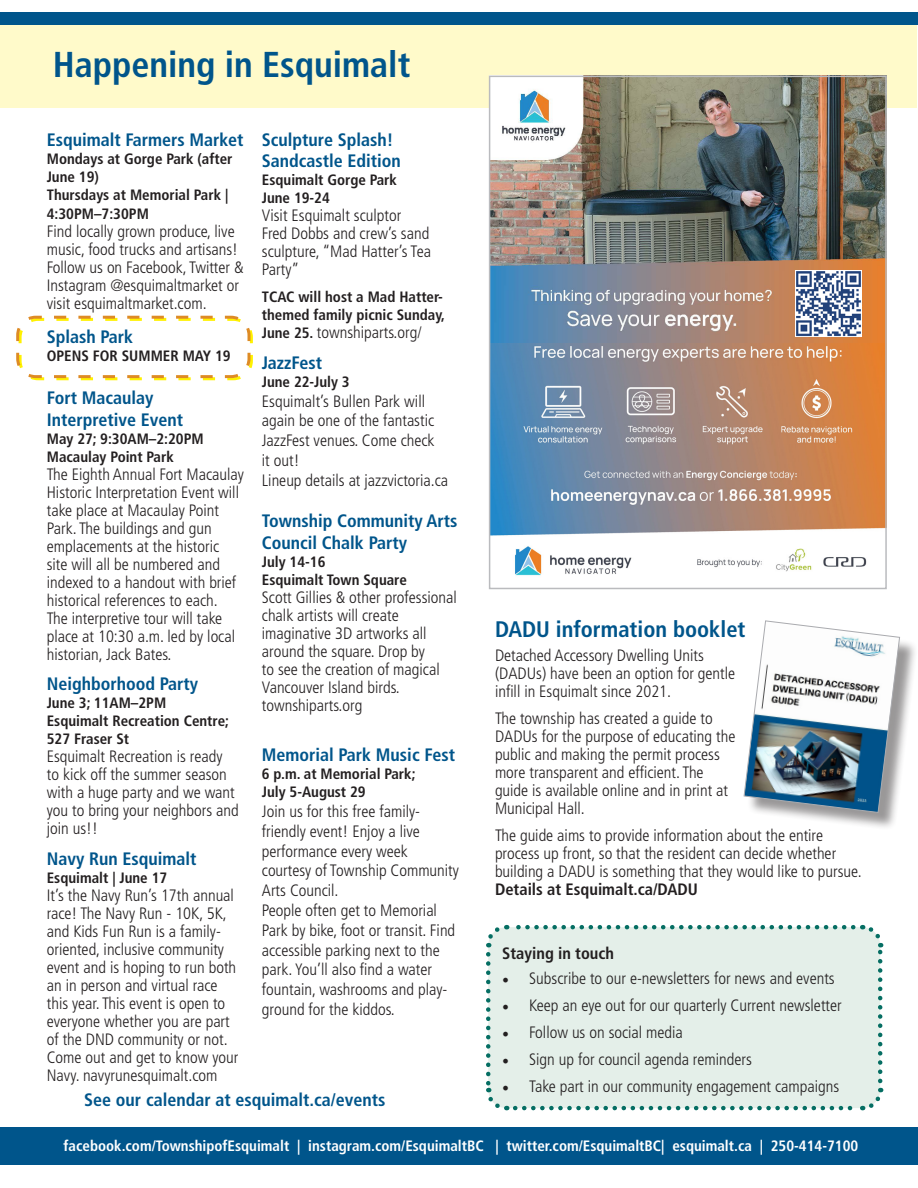
<style>
.page{position:relative;width:918px;height:1188px;background:#fff}
.page>*{position:absolute;margin:0;border:0;box-sizing:border-box;transform-origin:0 0}
.t1{font:700 condensed 36px "Frutiger LT Std";color:#00558b}
.heading_2{font:700 condensed 22.5px "Frutiger LT Std";color:#00558b}
.Event_title{font:700 condensed 18px/21.6px "Frutiger LT Std";color:#00558b}
.Body_text{font:300 condensed 16.5px/18px "Frutiger LT Std";color:#231f20}
.Event_details{font:300 condensed 16.5px/19.8px "Frutiger LT Std";color:#231f20}
.t2{font:700 condensed 16.5px "Frutiger LT Std";color:#231f20}
.Event_details-2{font:700 condensed 15px/18px "Frutiger LT Std";color:#231f20}
.t3{font:700 condensed 15px "Frutiger LT Std";color:#fff}
.Body_text-2{font:700 condensed 15px/18px "Frutiger LT Std";color:#231f20}
.s1{font-weight:700;font-size:15px}
.s2{font-weight:700}
.s3{font-family:"Minion Pro";font-weight:400;font-stretch:normal;font-size:18px}
</style>
<div class="page">
<div style="left:0;top:25px;width:916px;height:83px;background:#fffaca"></div>
<div style="left:0;top:1127px;width:918px;height:38px;background:#00558b"></div>
<div style="left:488px;top:927px;width:392px;height:181px;background:#e4efe9;border-radius:18px"></div>
<svg style="left:486px;top:954px;width:21px;height:157px"></svg>
<svg style="left:515px;top:1088px;width:369px;height:23px"></svg>
<svg style="left:861px;top:924px;width:23px;height:157px"></svg>
<svg style="left:486px;top:924px;width:367px;height:23px"></svg>
<div style="left:0;top:13px;width:918px;height:12px;background:#00558b"></div>
<hr style="left:490px;top:588px;width:396px;height:2px;background:#787bb2">
<div style="left:746px;top:623px;width:172px;height:208px;background:#231f20;opacity:.46"></div>
<img style="left:743px;top:620px;width:157px;height:193px">
<img style="left:492px;top:342px;width:392px;height:234px">
<img style="left:492px;top:79px;width:392px;height:263px">
<img style="left:796px;top:270px;width:66px;height:66px">
<div style="left:489px;top:76px;width:398px;height:513px;border:2px solid #babbbe"></div>
<svg style="left:16px;top:315px;width:237px;height:66px"></svg>
<p class="t1" style="left:53px;top:44px;width:359px">Happening in Esquimalt</p>
<p class="Event_title" style="left:47px;top:129px;width:198px">Esquimalt Farmers Market</p>
<p class="Event_details-2" style="left:47px;top:149px;width:187px">Mondays at Gorge Park (after<br>June 19)</p>
<p class="Event_details-2" style="left:47px;top:185px;width:183px;line-height:19.8px">Thursdays at Memorial Park |<br>4:30PM–7:30PM</p>
<p class="Body_text" style="left:47px;top:223px;width:198px">Find locally grown produce, live music, food trucks and artisans!<br>Follow us on Facebook, Twitter &amp;<br>Instagram @esquimaltmarket or visit esquimaltmarket.com.</p>
<p class="Event_title" style="left:47px;top:326px;width:88px">Splash Park</p>
<p class="Event_details-2" style="left:47px;top:347px;width:185px">OPENS FOR SUMMER MAY 19</p>
<p class="Event_title" style="left:47px;top:387px;width:138px">Fort Macaulay<br>Interpretive Event</p>
<p class="Event_details-2" style="left:47px;top:430px;width:158px">May 27; 9:30AM–2:20PM</p>
<p class="Event_details-2" style="left:47px;top:448px;width:129px">Macaulay Point Park</p>
<p class="Body_text" style="left:47px;top:465px;width:199px">The Eighth Annual Fort Macaulay<br>Historic Interpretation Event will take place at Macaulay Point<br>Park. The buildings and gun emplacements at the historic site will all be numbered and indexed to a handout with brief historical references to each.<br>The interpretive tour will take place at 10:30 a.m. led by local historian, Jack Bates.</p>
<p class="Event_title" style="left:47px;top:673px;width:153px">Neighborhood Party</p>
<p class="Event_details-2" style="left:47px;top:694px;width:121px">June 3; 11AM–2PM</p>
<p class="Event_details-2" style="left:47px;top:712px;width:184px">Esquimalt Recreation Centre;<br>527 Fraser St</p>
<p class="Body_text" style="left:47px;top:748px;width:193px">Esquimalt Recreation is ready to kick off the summer season with a huge party and we want you to bring your neighbors and join us!!</p>
<p class="Event_title" style="left:47px;top:848px;width:151px">Navy Run Esquimalt</p>
<p class="Event_details-2" style="left:47px;top:869px;width:122px">Esquimalt | June 17</p>
<p class="Body_text" style="left:47px;top:887px;width:193px">It’s the Navy Run’s 17th annual race! The Navy Run - 10K, 5K, and Kids Fun Run is a family&shy;oriented, inclusive community event and is hoping to run both an in person and virtual race this year. This event is open to everyone whether you are part of the DND community or not.<br>Come out and get to know your<br>Navy. navyrunesquimalt.com</p>
<p class="Event_title" style="left:262px;top:129px;width:133px">Sculpture Splash!</p>
<p class="Event_title" style="left:262px;top:150px;width:141px">Sandcastle Edition</p>
<p class="Event_details-2" style="left:262px;top:171px;width:137px">Esquimalt Gorge Park</p>
<p class="Event_details-2" style="left:262px;top:189px;width:70px">June 19-24</p>
<p class="Body_text" style="left:262px;top:207px;width:171px">Visit Esquimalt sculptor<br>Fred Dobbs and crew’s sand sculpture, “Mad Hatter’s Tea<br>Party”</p>
<p class="Body_text-2" style="left:262px;top:288px;width:185px">TCAC will host a Mad Hatter&shy;themed family picnic Sunday,</p>
<p class="Body_text" style="left:262px;top:324px;width:161px"><span class="s1">June 25.</span> townshiparts.org/</p>
<p class="Event_title" style="left:262px;top:352px;width:62px">JazzFest</p>
<p class="Event_details-2" style="left:262px;top:373px;width:89px">June 22-July 3</p>
<p class="Body_text" style="left:262px;top:391px;width:174px;line-height:19.8px">Esquimalt’s Bullen Park will again be one of the fantastic<br>JazzFest venues. Come check it out!</p>
<p class="Body_text" style="left:262px;top:471px;width:188px">Lineup details at jazzvictoria.ca</p>
<p class="Event_title" style="left:262px;top:510px;width:197px">Township Community Arts<br>Council Chalk Party</p>
<p class="Event_details-2" style="left:262px;top:553px;width:65px">July 14-16</p>
<p class="Event_details-2" style="left:262px;top:571px;width:147px">Esquimalt Town Square</p>
<p class="Body_text" style="left:262px;top:588px;width:197px">Scott Gillies &amp; other professional chalk artists will create imaginative 3D artworks all around the square. Drop by<br>to see the creation of magical<br>Vancouver Island birds. townshiparts.org</p>
<p class="Event_title" style="left:262px;top:744px;width:195px">Memorial Park Music Fest</p>
<p class="Event_details-2" style="left:262px;top:765px;width:155px">6 p.m. at Memorial Park;<br>July 5-August 29</p>
<p class="Event_details" style="left:262px;top:802px;width:199px">Join us for this free family&shy;friendly event! Enjoy a live performance every week courtesy of Township Community<br>Arts Council.</p>
<p class="Event_details" style="left:262px;top:901px;width:195px">People often get to Memorial<br>Park by bike, foot or transit. Find accessible parking next to the park. You’ll also find a water fountain, washrooms and play&shy;ground for the kiddos.</p>
<p class="Event_title" style="left:84px;top:1089px;width:303px">See our calendar at esquimalt.ca/events</p>
<p class="heading_2" style="left:495px;top:616px;width:252px">DADU information booklet</p>
<p class="Body_text" style="left:495px;top:647px;width:242px">Detached Accessory Dwelling Units (DADUs) have been an option for gentle infill in Esquimalt since 2021.</p>
<p class="Body_text" style="left:495px;top:710px;width:242px">The township has created a guide to DADUs for the purpose of educating the public and making the permit process more transparent and efficient. The guide is available online and in print at Municipal Hall.</p>
<p class="Body_text" style="left:495px;top:827px;width:368px">The guide aims to provide information about the entire process up front, so that the resident can decide whether building a DADU is something that they would like to pursue.<br><span class="s2">Details at Esquimalt.ca/DADU</span></p>
<p class="t2" style="left:502px;top:943px;width:113px">Staying in touch</p>
<p class="Body_text" style="left:502px;top:970px;width:334px"><span class="s3">•</span> Subscribe to our e-newsletters for news and events</p>
<p class="Body_text" style="left:502px;top:997px;width:341px"><span class="s3">•</span> Keep an eye out for our quarterly Current newsletter</p>
<p class="Body_text" style="left:502px;top:1024px;width:182px"><span class="s3">•</span> Follow us on social media</p>
<p class="Body_text" style="left:502px;top:1051px;width:251px"><span class="s3">•</span> Sign up for council agenda reminders</p>
<p class="Body_text" style="left:502px;top:1078px;width:339px"><span class="s3">•</span> Take part in our community engagement campaigns</p>
<p class="t3" style="left:64px;top:1137px;width:796px">facebook.com/TownshipofEsquimalt | instagram.com/EsquimaltBC | twitter.com/EsquimaltBC| esquimalt.ca | 250-414-7100</p>
</div>
